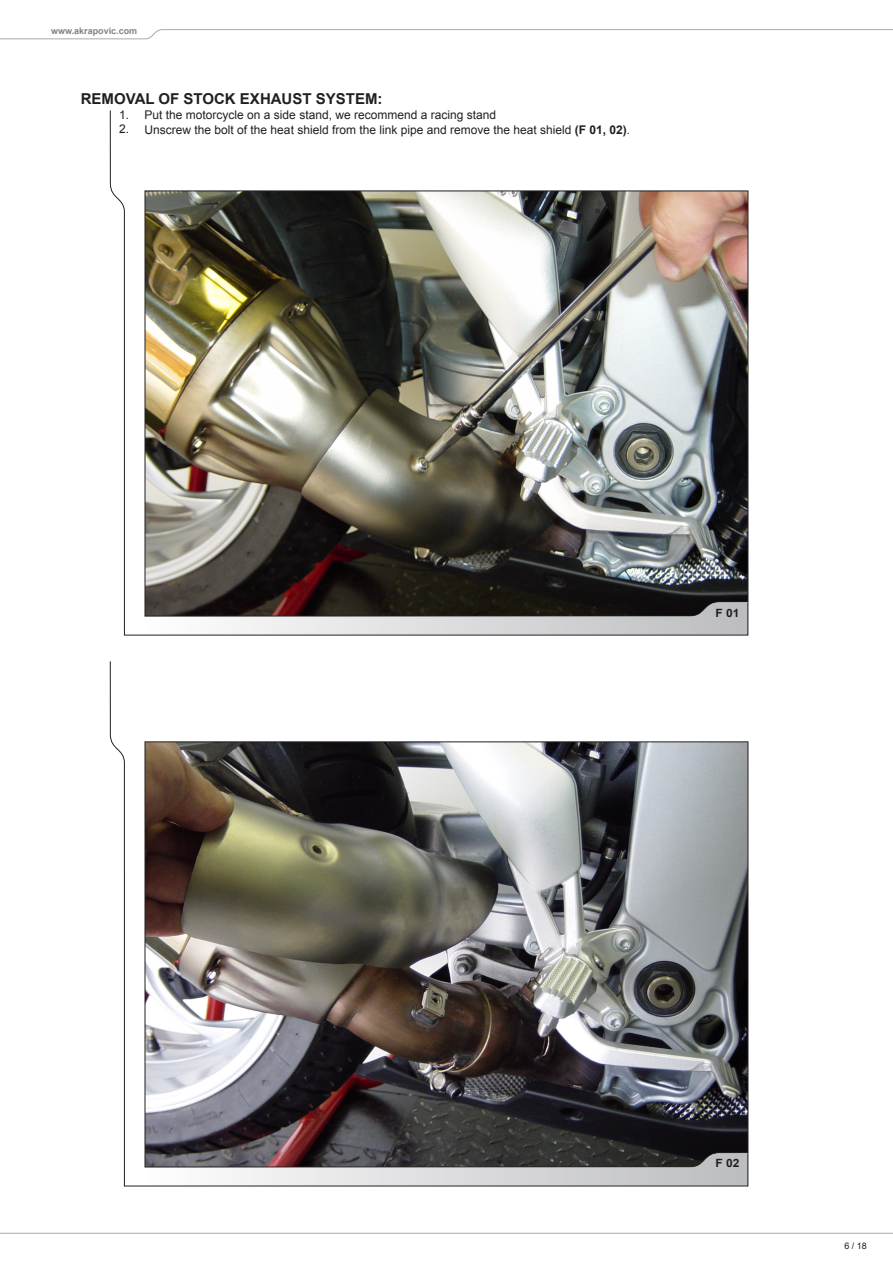
<style>
.page{position:relative;width:893px;height:1263px;background:#fff}
.page>*{position:absolute;margin:0;border:0;box-sizing:border-box;transform-origin:0 0}
.Arial_10pt_Bold{font:700 15px "Arial";color:#231f20}
.Arial_8pt_Regular{font:12px "Arial";color:#231f20}
.body_txt_bold{font:700 11.4px "Arial";color:#231f20;scale:1.05 1}
.t1{font:700 9px "Arial";color:#808285}
.t2{font:9px "Arial";color:#231f20}
.s1{font-weight:700}
</style>
<div class="page">
<svg style="left:0;top:29px;width:893px;height:10px"></svg>
<svg style="left:0;top:1232px;width:893px;height:2px;background:#d2d3d5"></svg>
<img style="left:109px;top:110px;width:640px;height:526px">
<img style="left:109px;top:661px;width:640px;height:526px">
<p class="t1" style="left:51px;top:25px;width:88px">www.akrapovic.com</p>
<p class="Arial_10pt_Bold" style="left:81px;top:89px;width:303px">REMOVAL OF STOCK EXHAUST SYSTEM:</p>
<p class="Arial_8pt_Regular" style="left:119px;top:107px;width:12px">1.</p>
<p class="Arial_8pt_Regular" style="left:119px;top:121px;width:12px">2.</p>
<p class="Arial_8pt_Regular" style="left:145px;top:107px;width:353px">Put the motorcycle on a side stand, we recommend a racing stand</p>
<p class="Arial_8pt_Regular" style="left:145px;top:121px;width:487px">Unscrew the bolt of the heat shield from the link pipe and remove the heat shield <span class="s1">(F 01, 02)</span>.</p>
<p class="body_txt_bold" style="left:715px;top:605px;width:24px">F 01</p>
<p class="body_txt_bold" style="left:715px;top:1156px;width:24px">F 02</p>
<p class="t2" style="left:844px;top:1240px;width:24px">6 / 18</p>
</div>
